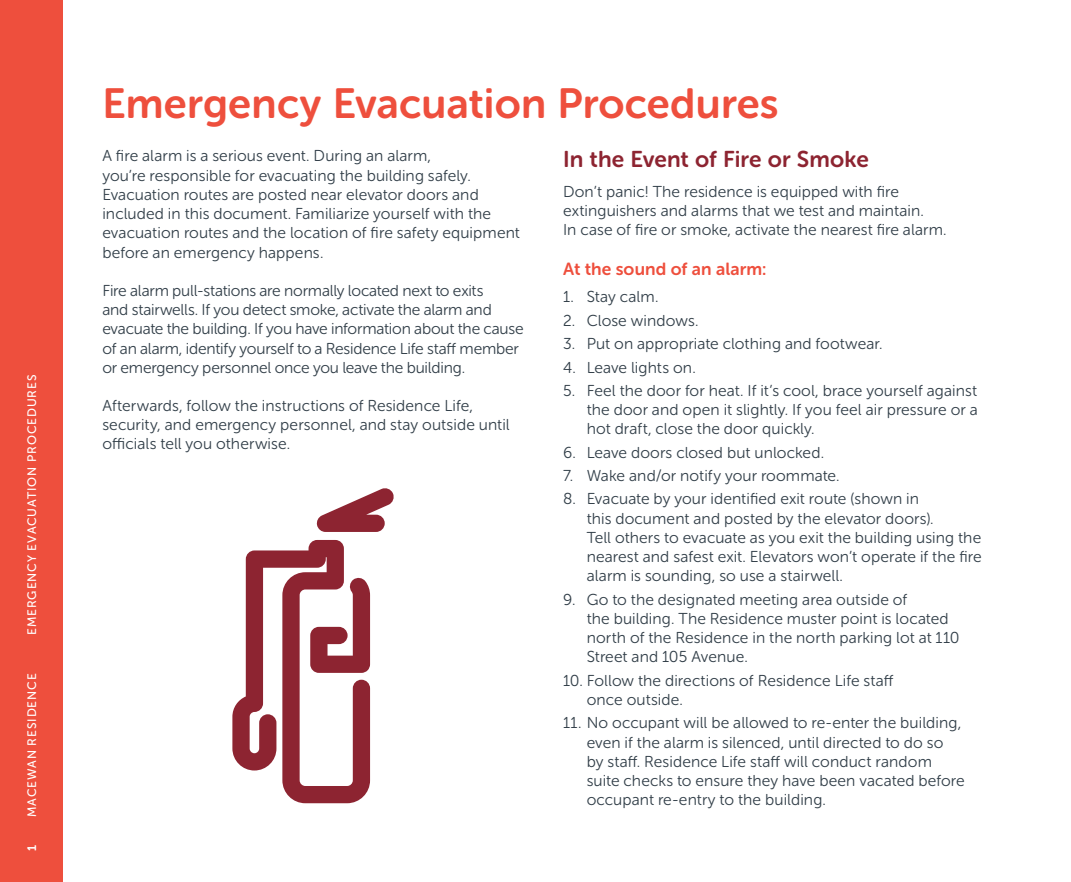
<style>
.page{position:relative;width:1071px;height:882px;background:#fff}
.page>*{position:absolute;margin:0;border:0;box-sizing:border-box;transform-origin:0 0}
.Header1_Red{font:42px "Museo Sans Rounded 700";letter-spacing:.005em;color:#ee4f3d}
.Header2_Burgandy{font:22.75px "Museo Sans Rounded 700";letter-spacing:.005em;color:#8d2431}
.Header3_Red{font:17.5px "Museo Sans Rounded 700";letter-spacing:.005em;color:#ee4f3d}
.Body_Copy_Grey{font:15.75px/19.2px "Museo Sans Rounded 300";letter-spacing:.005em;color:#313e48}
.Body_Copy_Grey_Numbe{font:15.75px/19.2px "Museo Sans Rounded 300";letter-spacing:.005em;color:#313e48}
.Body_Copy_Grey_Last{font:15.75px/19.2px "Museo Sans Rounded 300";letter-spacing:.005em;color:#313e48}
.t1{font:12.25px "Museo Sans Rounded 500";letter-spacing:.08em;color:#fff}
.t2{font:12.25px "Museo Sans Rounded 700";color:#fff}
</style>
<div class="page">
<div style="left:0;top:0;width:63px;height:882px;background:#ee4f3d"></div>
<svg style="left:232px;top:540px;width:138px;height:263px"></svg>
<svg style="left:316px;top:488px;width:78px;height:44px"></svg>
<p class="t1" style="left:25px;top:635px;width:262px;rotate:-90deg">EMERGENCY EVACUATION PROCEDURES</p>
<p class="t1" style="left:25px;top:817px;width:145px;rotate:-90deg">MACEWAN RESIDENCE</p>
<p class="t2" style="left:25px;top:850px;width:8px;rotate:-90deg">1</p>
<p class="Header1_Red" style="left:102px;top:80px;width:678px">Emergency Evacuation Procedures</p>
<p class="Body_Copy_Grey" style="left:102px;top:147px;width:419px">A fire alarm is a serious event. During an alarm,<br>you’re responsible for evacuating the building safely.<br>Evacuation routes are posted near elevator doors and included in this document. Familiarize yourself with the evacuation routes and the location of fire safety equipment before an emergency happens.</p>
<p class="Body_Copy_Grey" style="left:102px;top:281px;width:423px">Fire alarm pull-stations are normally located next to exits<br>and stairwells. If you detect smoke, activate the alarm and evacuate the building. If you have information about the cause of an alarm, identify yourself to a Residence Life staff member or emergency personnel once you leave the building.</p>
<p class="Body_Copy_Grey" style="left:102px;top:396px;width:409px">Afterwards, follow the instructions of Residence Life, security, and emergency personnel, and stay outside until officials tell you otherwise.</p>
<p class="Header2_Burgandy" style="left:563px;top:146px;width:307px">In the Event of Fire or Smoke</p>
<p class="Body_Copy_Grey" style="left:563px;top:182px;width:385px">Don’t panic! The residence is equipped with fire extinguishers and alarms that we test and maintain.<br>In case of fire or smoke, activate the nearest fire alarm.</p>
<p class="Header3_Red" style="left:563px;top:260px;width:205px">At the sound of an alarm:</p>
<p class="Body_Copy_Grey_Numbe" style="left:563px;top:288px;width:97px">1. Stay calm.</p>
<p class="Body_Copy_Grey_Numbe" style="left:563px;top:311px;width:137px">2. Close windows.</p>
<p class="Body_Copy_Grey_Numbe" style="left:563px;top:334px;width:321px">3. Put on appropriate clothing and footwear.</p>
<p class="Body_Copy_Grey_Numbe" style="left:563px;top:358px;width:134px">4. Leave lights on.</p>
<p class="Body_Copy_Grey_Numbe" style="left:587px;top:381px;width:393px;text-align:justify;text-indent:-24px">5. Feel the door for heat. If it’s cool, brace yourself against the door and open it slightly. If you feel air pressure or a hot draft, close the door quickly.</p>
<p class="Body_Copy_Grey_Numbe" style="left:563px;top:443px;width:263px">6. Leave doors closed but unlocked.</p>
<p class="Body_Copy_Grey_Numbe" style="left:563px;top:466px;width:278px">7. Wake and/or notify your roommate.</p>
<p class="Body_Copy_Grey_Numbe" style="left:587px;top:490px;width:396px;text-indent:-24px">8. Evacuate by your identified exit route (shown in<br>this document and posted by the elevator doors).<br>Tell others to evacuate as you exit the building using the nearest and safest exit. Elevators won’t operate if the fire alarm is sounding, so use a stairwell.</p>
<p class="Body_Copy_Grey_Numbe" style="left:587px;top:590px;width:375px;text-indent:-24px">9. Go to the designated meeting area outside of<br>the building. The Residence muster point is located north of the Residence in the north parking lot at 110<br>Street and 105 Avenue.</p>
<p class="Body_Copy_Grey_Numbe" style="left:587px;top:671px;width:308px;text-indent:-24px">10. Follow the directions of Residence Life staff once outside.</p>
<p class="Body_Copy_Grey_Last" style="left:587px;top:714px;width:380px;text-indent:-24px">11. No occupant will be allowed to re-enter the building, even if the alarm is silenced, until directed to do so<br>by staff. Residence Life staff will conduct random suite checks to ensure they have been vacated before occupant re-entry to the building.</p>
</div>
